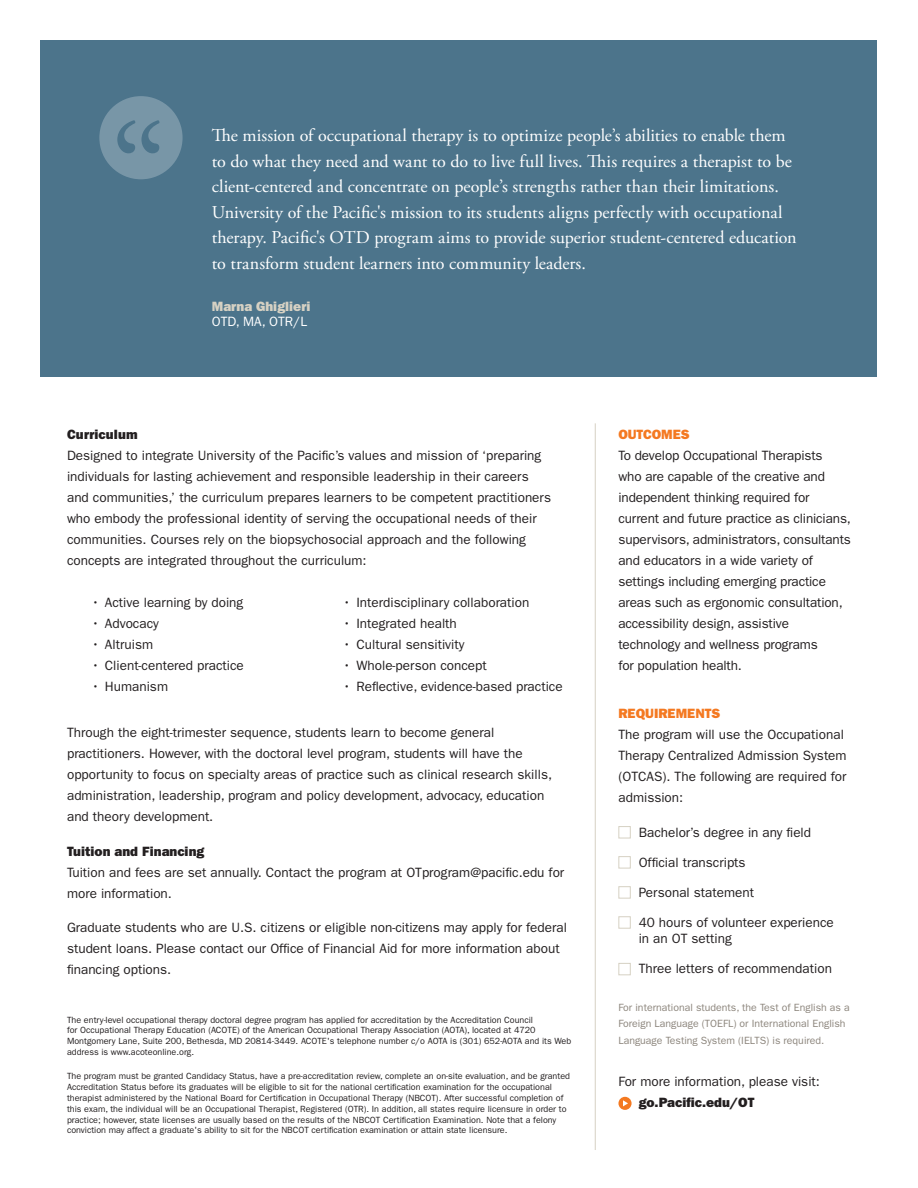
<style>
.page{position:relative;width:918px;height:1188px;background:#fff}
.page>*{position:absolute;margin:0;border:0;box-sizing:border-box;transform-origin:0 0}
.t1{font:142.8px "Adobe Garamond Pro";color:#4c748b}
.t2{font:18px/25.5px "Adobe Garamond Pro";letter-spacing:-.005em;color:#fff}
.body{font:13.5px/21px "ITC Franklin Gothic Std";color:#231f20}
.body_header{font:13.5px "ITC Franklin Gothic Std Hvy";color:#231f20}
.requirements{font:13.5px "ITC Franklin Gothic Std Hvy";color:#f47921}
.t3{font:13.5px "ITC Franklin Gothic Std Hvy";color:#d6d1c3}
.t4{font:13.5px "ITC Franklin Gothic Std";color:#fff}
.t5{font:10.5px/16.5px "ITC Franklin Gothic Std";color:#8c857c}
.body-2{font:9px/10.8px "ITC Franklin Gothic Std";color:#231f20}
</style>
<div class="page">
<hr style="left:595px;top:423px;width:1px;height:727px;background:#d6d1c3">
<div style="left:618px;top:826px;width:13px;height:12px;border:1px solid #d6d1c3"></div>
<div style="left:618px;top:856px;width:13px;height:12px;border:1px solid #d6d1c3"></div>
<div style="left:618px;top:886px;width:13px;height:13px;border:1px solid #d6d1c3"></div>
<div style="left:618px;top:916px;width:13px;height:13px;border:1px solid #d6d1c3"></div>
<div style="left:618px;top:963px;width:13px;height:12px;border:1px solid #d6d1c3"></div>
<div style="left:618px;top:1097px;width:14px;height:13px;background:#f47921;border-radius:50%"></div>
<svg style="left:623px;top:1100px;width:5px;height:6px"></svg>
<div style="left:40px;top:40px;width:838px;height:337px;background:#4c748b"></div>
<div style="left:99px;top:96px;width:84px;height:83px;background:#7896a7;border-radius:50%"></div>
<p class="t1" style="left:109px;top:90px;width:59px">“</p>
<p class="t2" style="left:212px;top:123px;width:586px">The mission of occupational therapy is to optimize people’s abilities to enable them to do what they need and want to do to live full lives. This requires a therapist to be client-centered and concentrate on people’s strengths rather than their limitations.<br>University of the Pacific's mission to its students aligns perfectly with occupational therapy. Pacific's OTD program aims to provide superior student-centered education to transform student learners into community leaders.</p>
<p class="t3" style="left:212px;top:298px;width:100px">Marna Ghiglieri</p>
<p class="t4" style="left:212px;top:313px;width:97px">OTD, MA, OTR/L</p>
<p class="body_header" style="left:67px;top:426px;width:72px">Curriculum</p>
<p class="body" style="left:67px;top:445px;width:486px">Designed to integrate University of the Pacific’s values and mission of ‘preparing individuals for lasting achievement and responsible leadership in their careers and communities,’ the curriculum prepares learners to be competent practitioners who embody the professional identity of serving the occupational needs of their communities. Courses rely on the biopsychosocial approach and the following concepts are integrated throughout the curriculum:</p>
<p class="body" style="left:91px;top:592px;width:153px">• Active learning by doing</p>
<p class="body" style="left:91px;top:613px;width:69px">• Advocacy</p>
<p class="body" style="left:91px;top:634px;width:63px">• Altruism</p>
<p class="body" style="left:91px;top:655px;width:154px">• Client-centered practice</p>
<p class="body" style="left:91px;top:676px;width:78px">• Humanism</p>
<p class="body" style="left:343px;top:592px;width:188px">• Interdisciplinary collaboration</p>
<p class="body" style="left:343px;top:613px;width:115px">• Integrated health</p>
<p class="body" style="left:343px;top:634px;width:123px">• Cultural sensitivity</p>
<p class="body" style="left:343px;top:655px;width:145px">• Whole-person concept</p>
<p class="body" style="left:343px;top:676px;width:221px">• Reflective, evidence-based practice</p>
<p class="body" style="left:67px;top:722px;width:487px">Through the eight-trimester sequence, students learn to become general practitioners. However, with the doctoral level program, students will have the opportunity to focus on specialty areas of practice such as clinical research skills, administration, leadership, program and policy development, advocacy, education and theory development.</p>
<p class="body_header" style="left:67px;top:843px;width:139px">Tuition and Financing</p>
<p class="body" style="left:67px;top:862px;width:499px">Tuition and fees are set annually. Contact the program at OTprogram@pacific.edu for more information.</p>
<p class="body" style="left:67px;top:917px;width:501px">Graduate students who are U.S. citizens or eligible non-citizens may apply for federal student loans. Please contact our Office of Financial Aid for more information about financing options.</p>
<p class="body-2" style="left:67px;top:1014px;width:506px">The entry-level occupational therapy doctoral degree program has applied for accreditation by the Accreditation Council<br>for Occupational Therapy Education (ACOTE) of the American Occupational Therapy Association (AOTA), located at 4720<br>Montgomery Lane, Suite 200, Bethesda, MD 20814-3449. ACOTE's telephone number c/o AOTA is (301) 652-AOTA and its Web address is www.acoteonline.org.</p>
<p class="body-2" style="left:67px;top:1071px;width:505px">The program must be granted Candidacy Status, have a pre-accreditation review, complete an on-site evaluation, and be granted Accreditation Status before its graduates will be eligible to sit for the national certification examination for the occupational therapist administered by the National Board for Certification in Occupational Therapy (NBCOT). After successful completion of this exam, the individual will be an Occupational Therapist, Registered (OTR). In addition, all states require licensure in order to practice; however, state licenses are usually based on the results of the NBCOT Certification Examination. Note that a felony conviction may affect a graduate's ability to sit for the NBCOT certification examination or attain state licensure.</p>
<p class="requirements" style="left:618px;top:426px;width:73px">OUTCOMES</p>
<p class="body" style="left:618px;top:445px;width:234px">To develop Occupational Therapists<br>who are capable of the creative and independent thinking required for current and future practice as clinicians, supervisors, administrators, consultants and educators in a wide variety of settings including emerging practice areas such as ergonomic consultation, accessibility design, assistive technology and wellness programs<br>for population health.</p>
<p class="requirements" style="left:618px;top:706px;width:104px">REQUIREMENTS</p>
<p class="body" style="left:618px;top:724px;width:230px">The program will use the Occupational<br>Therapy Centralized Admission System (OTCAS). The following are required for admission:</p>
<p class="body" style="left:639px;top:822px;width:174px">Bachelor’s degree in any field</p>
<p class="body" style="left:639px;top:852px;width:108px">Official transcripts</p>
<p class="body" style="left:639px;top:882px;width:117px">Personal statement</p>
<p class="body" style="left:639px;top:914px;width:197px;line-height:16.2px">40 hours of volunteer experience in an OT setting</p>
<p class="body" style="left:639px;top:958px;width:195px">Three letters of recommendation</p>
<p class="t5" style="left:618px;top:999px;width:233px">For international students, the Test of English as a<br>Foreign Language (TOEFL) or International English<br>Language Testing System (IELTS) is required.</p>
<p class="body" style="left:618px;top:1071px;width:203px">For more information, please visit:</p>
<p class="body_header" style="left:639px;top:1094px;width:117px">go.Pacific.edu/OT</p>
</div>
